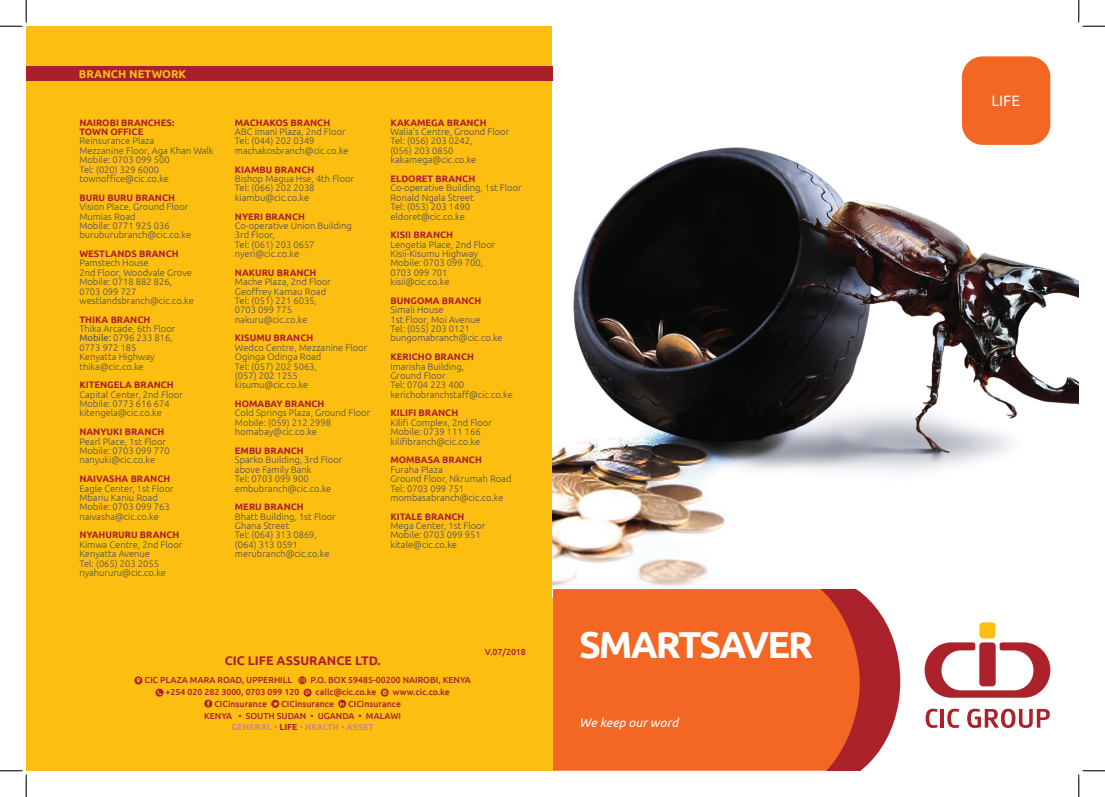
<style>
.page{position:relative;width:1105px;height:797px;background:#fff}
.page>*{position:absolute;margin:0;border:0;box-sizing:border-box;transform-origin:0 0}
.t1{font:700 37.5px "Ubuntu";letter-spacing:-.05em;color:#fff}
.t2{font:15px "Ubuntu";color:#fff}
.t3{font:700 12.5px "Ubuntu";color:#ab1e2c}
.t4{font:italic 12.5px "Ubuntu";color:#fff}
.t5{font:700 11.25px "Ubuntu";color:#f9bf14}
.t6{font:300 9.38px/9.4px "Ubuntu";color:#4b4c4d}
.t7{font:700 9.38px/9.4px "Ubuntu";color:#ab1e2c}
.t8{font:500 8.75px "Ubuntu";color:#ab1e2c}
.t9{font:700 8.75px "Ubuntu";color:#ce8779}
.s1{font-weight:400}
.s2{color:#ab1e2c}
</style>
<div class="page">
<div style="left:26px;top:26px;width:1053px;height:744px;background:#fdbe12"></div>
<img style="left:552px;top:26px;width:527px;height:571px">
<div style="left:555px;top:589px;width:524px;height:181px;background:#fff"></div>
<div style="left:553px;top:589px;width:251px;height:181px;background:#f36624"></div>
<svg style="left:804px;top:589px;width:96px;height:181px;background:#d75a3f"></svg>
<svg style="left:924px;top:642px;width:126px;height:55px"></svg>
<div style="left:979px;top:642px;width:17px;height:44px;background:#ac222b;border-radius:4px"></div>
<div style="left:979px;top:622px;width:16px;height:16px;background:#fdbe12;border-radius:4px"></div>
<svg style="left:925px;top:708px;width:12px;height:20px"></svg>
<hr style="left:940px;top:709px;width:4px;height:18px;background:#ac222b">
<svg style="left:947px;top:708px;width:12px;height:20px"></svg>
<svg style="left:967px;top:708px;width:83px;height:20px"></svg>
<div style="left:962px;top:56px;width:88px;height:89px;background:#f36624;border-radius:21px"></div>
<svg style="left:134px;top:676px;width:8px;height:8px"></svg>
<svg style="left:137px;top:677px;width:3px;height:6px"></svg>
<svg style="left:298px;top:676px;width:8px;height:8px"></svg>
<svg style="left:300px;top:678px;width:5px;height:4px"></svg>
<svg style="left:155px;top:688px;width:9px;height:8px"></svg>
<svg style="left:157px;top:690px;width:5px;height:5px"></svg>
<svg style="left:304px;top:688px;width:8px;height:8px"></svg>
<svg style="left:305px;top:690px;width:5px;height:5px"></svg>
<svg style="left:381px;top:688px;width:8px;height:8px"></svg>
<svg style="left:382px;top:690px;width:5px;height:5px"></svg>
<svg style="left:204px;top:699px;width:8px;height:8px"></svg>
<svg style="left:207px;top:701px;width:3px;height:5px"></svg>
<svg style="left:271px;top:699px;width:8px;height:8px"></svg>
<svg style="left:272px;top:701px;width:6px;height:5px"></svg>
<svg style="left:338px;top:699px;width:8px;height:8px"></svg>
<svg style="left:340px;top:701px;width:4px;height:4px"></svg>
<div style="left:26px;top:67px;width:526px;height:14px;background:#ab1e2c"></div>
<svg style="left:0;top:0;width:27px;height:27px"></svg>
<svg style="left:0;top:770px;width:27px;height:27px"></svg>
<svg style="left:1078px;top:0;width:27px;height:27px"></svg>
<svg style="left:1078px;top:770px;width:27px;height:27px"></svg>
<p class="t5" style="left:79px;top:67px;width:109px">BRANCH NETWORK</p>
<p class="t7" style="left:79px;top:117px;width:96px">NAIROBI BRANCHES:<br>TOWN OFFICE</p>
<p class="t6" style="left:79px;top:136px;width:136px">Reinsurance Plaza<br>Mezzanine Floor, Aga Khan Walk<br>Mobile: 0703 099 500<br>Tel: (020) 329 6000 townoffice@cic.co.ke</p>
<p class="t7" style="left:79px;top:192px;width:97px">BURU BURU BRANCH</p>
<p class="t6" style="left:79px;top:202px;width:113px">Vision Place, Ground Floor<br>Mumias Road<br>Mobile: 0771 925 036 buruburubranch@cic.co.ke</p>
<p class="t7" style="left:79px;top:249px;width:101px">WESTLANDS BRANCH</p>
<p class="t6" style="left:79px;top:258px;width:116px">Pamstech House<br>2nd Floor, Woodvale Grove<br>Mobile: 0718 882 826,<br>0703 099 727 westlandsbranch@cic.co.ke</p>
<p class="t7" style="left:79px;top:314px;width:72px">THIKA BRANCH</p>
<p class="t6" style="left:79px;top:324px;width:97px">Thika Arcade, 6th Floor<br><span class="s1">Mobile:</span> 0796 233 816,<br>0773 972 185<br>Kenyatta Highway thika@cic.co.ke</p>
<p class="t7" style="left:79px;top:380px;width:96px">KITENGELA BRANCH</p>
<p class="t6" style="left:79px;top:389px;width:105px">Capital Center, 2nd Floor<br>Mobile: 0773 616 674 kitengela@cic.co.ke</p>
<p class="t7" style="left:79px;top:427px;width:87px">NANYUKI BRANCH</p>
<p class="t6" style="left:79px;top:436px;width:92px">Pearl Place, 1st Floor<br>Mobile: 0703 099 770 nanyuki@cic.co.ke</p>
<p class="t7" style="left:79px;top:474px;width:92px">NAIVASHA BRANCH</p>
<p class="t6" style="left:79px;top:483px;width:96px">Eagle Center, 1st Floor<br>Mbariu Kaniu Road<br>Mobile: 0703 099 763 naivasha@cic.co.ke</p>
<p class="t7" style="left:79px;top:530px;width:102px">NYAHURURU BRANCH</p>
<p class="t6" style="left:79px;top:539px;width:104px">Kimwa Centre, 2nd Floor<br>Kenyatta Avenue<br>Tel: (065) 203 2055 nyahururu@cic.co.ke</p>
<p class="t7" style="left:235px;top:117px;width:97px">MACHAKOS BRANCH</p>
<p class="t6" style="left:235px;top:127px;width:115px">ABC Imani Plaza, 2nd Floor<br>Tel: (044) 202 0349 machakosbranch@cic.co.ke</p>
<p class="t7" style="left:235px;top:164px;width:81px">KIAMBU BRANCH</p>
<p class="t6" style="left:235px;top:174px;width:121px">Bishop Magua Hse, 4th Floor<br>Tel: (066) 202 2038 kiambu@cic.co.ke</p>
<p class="t7" style="left:235px;top:211px;width:72px">NYERI BRANCH</p>
<p class="t6" style="left:235px;top:221px;width:118px">Co-operative Union Building<br>3rd Floor,<br>Tel: (061) 203 0657 nyeri@cic.co.ke</p>
<p class="t7" style="left:235px;top:267px;width:83px">NAKURU BRANCH</p>
<p class="t6" style="left:235px;top:277px;width:97px">Mache Plaza, 2nd Floor<br>Geoffrey Kamau Road<br>Tel: (051) 221 6035,<br>0703 099 775 nakuru@cic.co.ke</p>
<p class="t7" style="left:235px;top:333px;width:80px">KISUMU BRANCH</p>
<p class="t6" style="left:235px;top:342px;width:134px">Wedco Centre, Mezzanine Floor<br>Oginga Odinga Road<br>Tel: (057) 202 5063,<br>(057) 202 1255 kisumu@cic.co.ke</p>
<p class="t7" style="left:235px;top:399px;width:91px">HOMABAY BRANCH</p>
<p class="t6" style="left:235px;top:408px;width:137px">Cold Springs Plaza, Ground Floor<br>Mobile: (059) 212 2998 homabay@cic.co.ke</p>
<p class="t7" style="left:235px;top:446px;width:70px">EMBU BRANCH</p>
<p class="t6" style="left:235px;top:455px;width:109px">Sparko Building, 3rd Floor above Family Bank<br>Tel: 0703 099 900 embubranch@cic.co.ke</p>
<p class="t7" style="left:235px;top:502px;width:70px">MERU BRANCH</p>
<p class="t6" style="left:235px;top:511px;width:102px">Bhatt Building, 1st Floor<br>Ghana Street<br>Tel: (064) 313 0869, (064) 313 0591 merubranch@cic.co.ke</p>
<p class="t7" style="left:390px;top:117px;width:98px">KAKAMEGA BRANCH</p>
<p class="t6" style="left:390px;top:127px;width:120px">Walia’s Centre, Ground Floor<br>Tel: (056) 203 0242,<br>(056) 203 0850 kakamega@cic.co.ke</p>
<p class="t7" style="left:390px;top:174px;width:86px">ELDORET BRANCH</p>
<p class="t6" style="left:390px;top:183px;width:133px">Co-operative Building, 1st Floor<br>Ronald Ngala Street<br>Tel: (053) 203 1490 eldoret@cic.co.ke</p>
<p class="t7" style="left:390px;top:230px;width:64px">KISII BRANCH</p>
<p class="t6" style="left:390px;top:239px;width:106px">Lengetia Place, 2nd Floor<br>Kisii-Kisumu Highway<br>Mobile: 0703 099 700,<br>0703 099 701 kisii@cic.co.ke</p>
<p class="t7" style="left:390px;top:296px;width:93px">BUNGOMA BRANCH</p>
<p class="t6" style="left:390px;top:305px;width:114px">Simali House<br>1st Floor, Moi Avenue<br>Tel: (055) 203 0121 bungomabranch@cic.co.ke</p>
<p class="t7" style="left:390px;top:352px;width:85px">KERICHO BRANCH</p>
<p class="t6" style="left:390px;top:361px;width:124px">Imarisha Building,<br>Ground Floor<br>Tel: 0704 223 400 kerichobranchstaff@cic.co.ke</p>
<p class="t7" style="left:390px;top:408px;width:69px">KILIFI BRANCH</p>
<p class="t6" style="left:390px;top:417px;width:103px">Kilifi Complex, 2nd Floor<br>Mobile: 0739 111 166 kilifibranch@cic.co.ke</p>
<p class="t7" style="left:390px;top:455px;width:93px">MOMBASA BRANCH</p>
<p class="t6" style="left:390px;top:464px;width:123px">Furaha Plaza<br>Ground Floor, Nkrumah Road<br>Tel: 0703 099 751 mombasabranch@cic.co.ke</p>
<p class="t7" style="left:390px;top:511px;width:75px">KITALE BRANCH</p>
<p class="t6" style="left:390px;top:521px;width:96px">Mega Center, 1st Floor<br>Mobile: 0703 099 951 kitale@cic.co.ke</p>
<h3 class="t3" style="left:225px;top:652px;width:157px">CIC LIFE ASSURANCE LTD.</h3>
<p class="t8" style="left:144px;top:674px;width:149px">CIC PLAZA MARA ROAD, UPPERHILL</p>
<p class="t8" style="left:310px;top:674px;width:162px">P.O. BOX 59485-00200 NAIROBI, KENYA</p>
<p class="t8" style="left:166px;top:686px;width:135px">+254 020 282 3000, 0703 099 120</p>
<p class="t8" style="left:316px;top:686px;width:62px">callc@cic.co.ke</p>
<p class="t8" style="left:393px;top:686px;width:59px">www.cic.co.ke</p>
<p class="t8" style="left:214px;top:698px;width:54px">CICinsurance</p>
<p class="t8" style="left:281px;top:698px;width:54px">CICinsurance</p>
<p class="t8" style="left:348px;top:698px;width:54px">CICinsurance</p>
<p class="t8" style="left:204px;top:710px;width:198px">KENYA • SOUTH SUDAN • UGANDA • MALAWI</p>
<p class="t9" style="left:231px;top:722px;width:144px">GENERAL • <span class="s2">LIFE</span> • HEALTH • ASSET</p>
<p class="t8" style="left:485px;top:646px;width:43px">V.07/2018</p>
<h1 class="t1" style="left:579px;top:622px;width:236px">SMARTSAVER</h1>
<h3 class="t4" style="left:579px;top:715px;width:101px">We keep our word</h3>
<h2 class="t2" style="left:991px;top:92px;width:30px">LIFE</h2>
</div>
